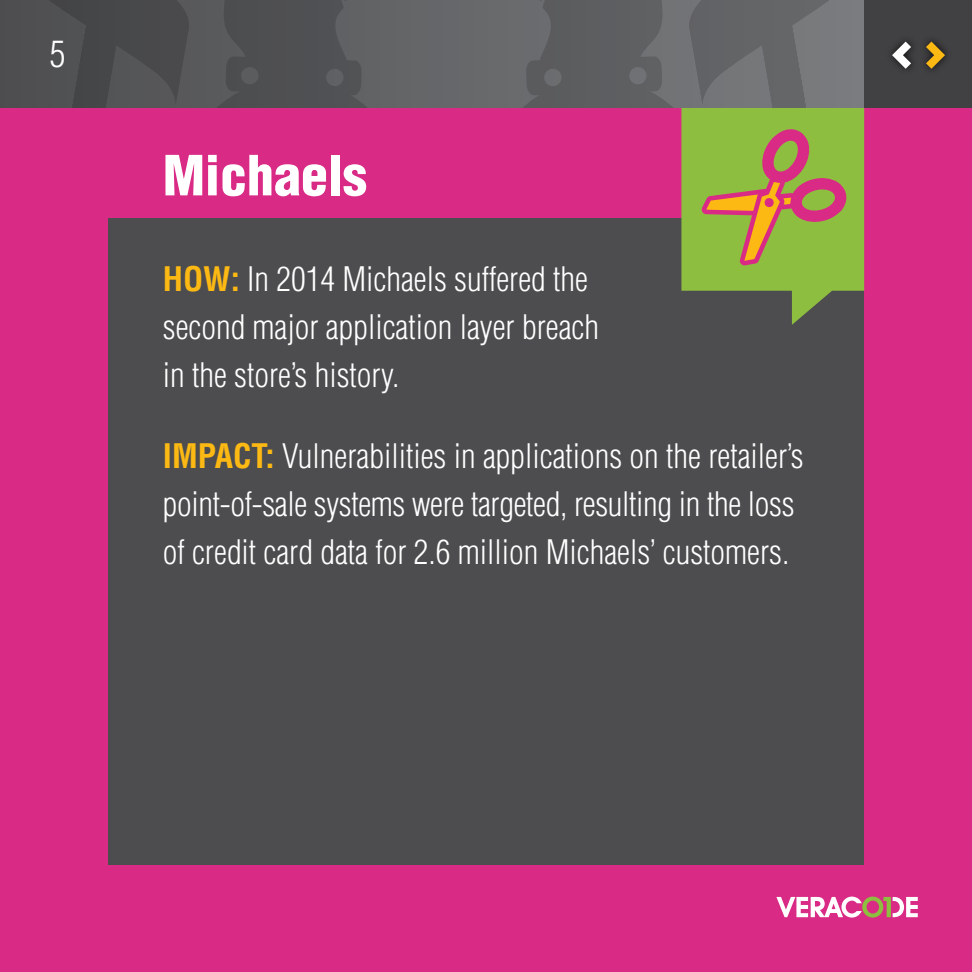
<style>
.page{position:relative;width:972px;height:972px;background:#fff}
.page>*{position:absolute;margin:0;border:0;box-sizing:border-box;transform-origin:0 0}
.t1{font:900 condensed 54px "Helvetica LT Std";color:#fff}
.t2{font:300 condensed 36px "Helvetica LT Std";color:#fff}
.t3{font:300 condensed 33px/48px "Helvetica LT Std";color:#fff}
.s1{font-weight:700;color:#fdb913}
</style>
<div class="page">
<svg style="left:0;top:0;width:864px;height:108px;background:#5d5e60"></svg>
<div style="left:0;top:108px;width:972px;height:864px;background:#d92a85"></div>
<div style="left:109px;top:218px;width:755px;height:647px;background:#4d4d4f"></div>
<svg style="left:681px;top:108px;width:183px;height:217px;fill:#8ebe40"></svg>
<svg style="left:701px;top:129px;width:146px;height:137px"></svg>
<div style="left:864px;top:0;width:108px;height:108px;background:#414042"></div>
<svg style="left:776px;top:897px;width:142px;height:21px"></svg>
<svg style="left:926px;top:42px;width:19px;height:27px"></svg>
<svg style="left:892px;top:42px;width:19px;height:27px"></svg>
<p class="t2" style="left:50px;top:32px;width:17px">5</p>
<h1 class="t1" style="left:163px;top:141px;width:206px">Michaels</h1>
<p class="t3" style="left:163px;top:254px;width:438px"><span class="s1">HOW:</span> In 2014 Michaels suffered the second major application layer breach in the store’s history.</p>
<p class="t3" style="left:163px;top:432px;width:642px"><span class="s1">IMPACT:</span> Vulnerabilities in applications on the retailer’s point-of-sale systems were targeted, resulting in the loss of credit card data for 2.6 million Michaels’ customers.</p>
</div>
